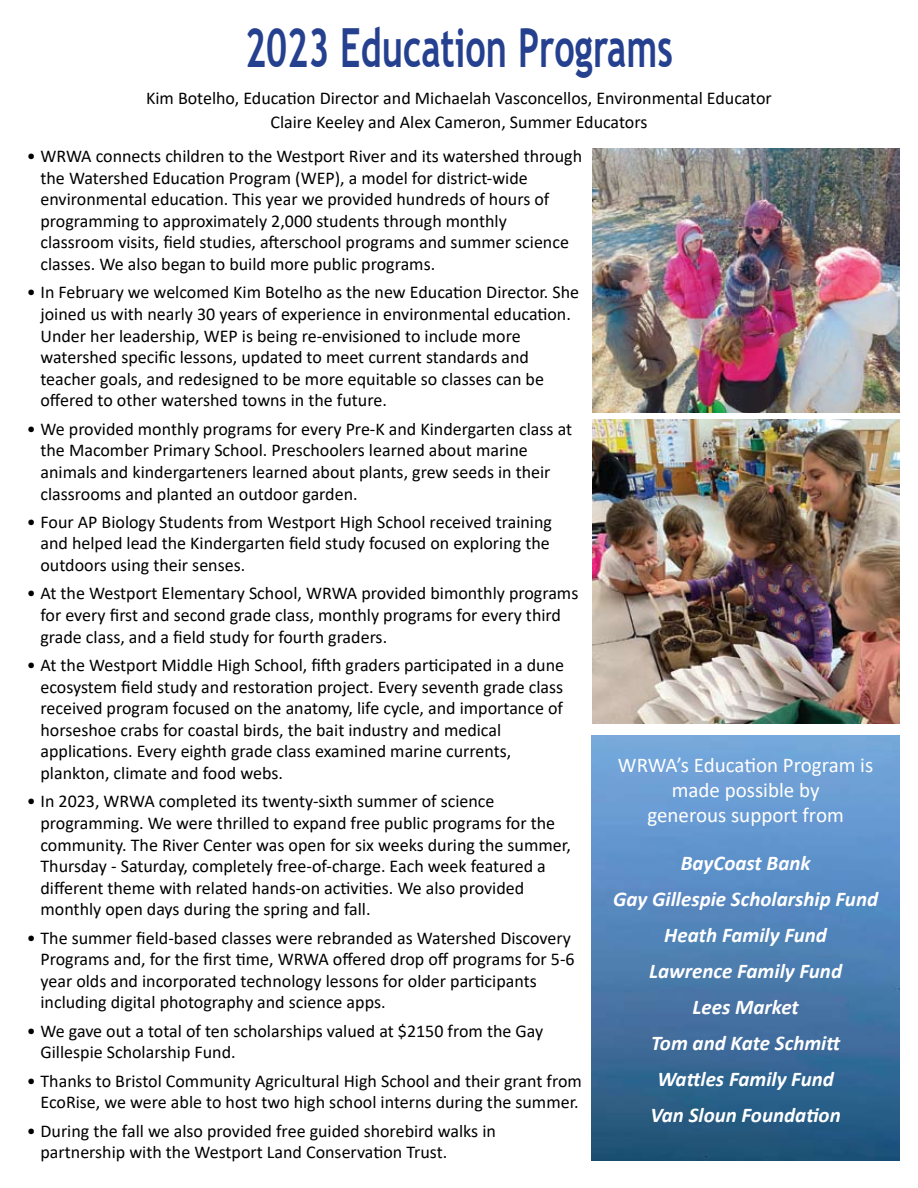
<style>
.page{position:relative;width:918px;height:1188px;background:#fff}
.page>*{position:absolute;margin:0;border:0;box-sizing:border-box;transform-origin:0 0}
.t1{font:700 54px "Trebuchet MS";color:#25408f;scale:.67 1}
.t2{font:italic 700 21px/36px "Calibri";color:#fff;text-align:center}
.t3{font:21px/25.2px "Calibri";color:#fff;text-align:center}
.t4{font:18px/21.6px "Calibri";color:#000}
</style>
<div class="page">
<img style="left:591px;top:735px;width:309px;height:426px">
<img style="left:592px;top:149px;width:308px;height:264px">
<img style="left:592px;top:419px;width:308px;height:305px">
<h1 class="t1" style="left:245px;top:14px;width:640px">2023 Education Programs</h1>
<p class="t4" style="left:146px;top:85px;width:627px;line-height:24.8px;text-align:center">Kim Botelho, Education Director and Michaelah Vasconcellos, Environmental Educator<br>Claire Keeley and Alex Cameron, Summer Educators</p>
<p class="t4" style="left:40px;top:145px;width:543px;text-indent:-14px">• WRWA connects children to the Westport River and its watershed through the Watershed Education Program (WEP), a model for district-wide environmental education. This year we provided hundreds of hours of programming to approximately 2,000 students through monthly classroom visits, field studies, afterschool programs and summer science classes. We also began to build more public programs.</p>
<p class="t4" style="left:40px;top:281px;width:540px;text-indent:-14px">• In February we welcomed Kim Botelho as the new Education Director. She joined us with nearly 30 years of experience in environmental education.<br>Under her leadership, WEP is being re-envisioned to include more watershed specific lessons, updated to meet current standards and teacher goals, and redesigned to be more equitable so classes can be offered to other watershed towns in the future.</p>
<p class="t4" style="left:40px;top:417px;width:533px;text-indent:-14px">• We provided monthly programs for every Pre-K and Kindergarten class at the Macomber Primary School. Preschoolers learned about marine animals and kindergarteners learned about plants, grew seeds in their classrooms and planted an outdoor garden.</p>
<p class="t4" style="left:40px;top:511px;width:513px;text-indent:-14px">• Four AP Biology Students from Westport High School received training and helped lead the Kindergarten field study focused on exploring the outdoors using their senses.</p>
<p class="t4" style="left:40px;top:582px;width:539px;text-indent:-14px">• At the Westport Elementary School, WRWA provided bimonthly programs for every first and second grade class, monthly programs for every third grade class, and a field study for fourth graders.</p>
<p class="t4" style="left:40px;top:654px;width:525px;text-indent:-14px">• At the Westport Middle High School, fifth graders participated in a dune ecosystem field study and restoration project. Every seventh grade class received program focused on the anatomy, life cycle, and importance of horseshoe crabs for coastal birds, the bait industry and medical applications. Every eighth grade class examined marine currents, plankton, climate and food webs.</p>
<p class="t4" style="left:40px;top:790px;width:532px;text-indent:-14px">• In 2023, WRWA completed its twenty-sixth summer of science programming. We were thrilled to expand free public programs for the community. The River Center was open for six weeks during the summer, Thursday - Saturday, completely free-of-charge. Each week featured a different theme with related hands-on activities. We also provided monthly open days during the spring and fall.</p>
<p class="t4" style="left:40px;top:926px;width:536px;text-indent:-14px">• The summer field-based classes were rebranded as Watershed Discovery Programs and, for the first time, WRWA offered drop off programs for 5-6 year olds and incorporated technology lessons for older participants including digital photography and science apps.</p>
<p class="t4" style="left:40px;top:1020px;width:504px;text-indent:-14px">• We gave out a total of ten scholarships valued at $2150 from the Gay<br>Gillespie Scholarship Fund.</p>
<p class="t4" style="left:27px;top:1070px;width:556px;text-align:center">• Thanks to Bristol Community Agricultural High School and their grant from<br>EcoRise, we were able to host two high school interns during the summer.</p>
<p class="t4" style="left:40px;top:1119px;width:457px;text-indent:-14px">• During the fall we also provided free guided shorebird walks in partnership with the Westport Land Conservation Trust.</p>
<p class="t3" style="left:618px;top:752px;width:257px">WRWA’s Education Program is made possible by<br>generous support from</p>
<p class="t2" style="left:613px;top:844px;width:267px">BayCoast Bank<br>Gay Gillespie Scholarship Fund<br>Heath Family Fund<br>Lawrence Family Fund<br>Lees Market<br>Tom and Kate Schmitt<br>Wattles Family Fund<br>Van Sloun Foundation</p>
</div>
